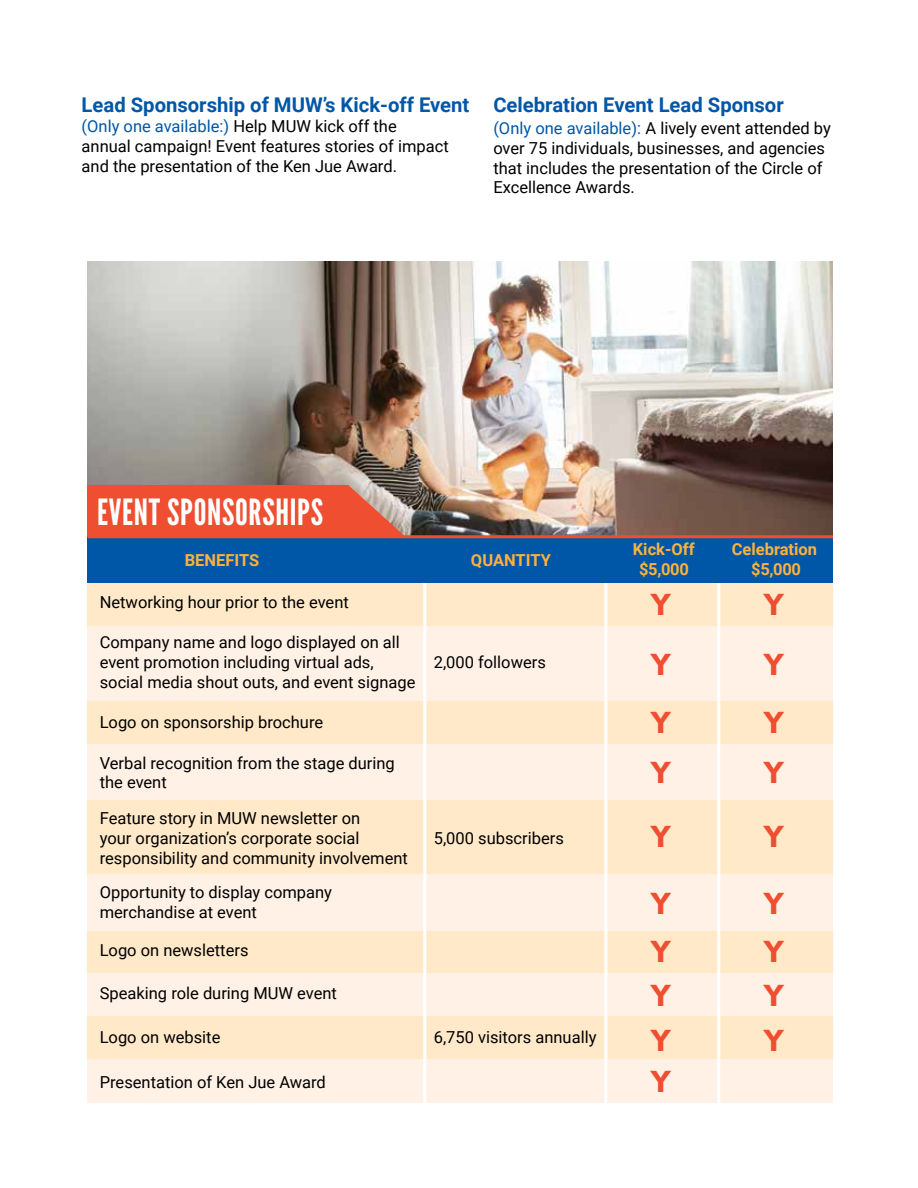
<style>
.page{position:relative;width:918px;height:1188px;background:#fff}
.page>*{position:absolute;margin:0;border:0;box-sizing:border-box;transform-origin:0 0}
.t1{font:36px "League Gothic";letter-spacing:.02em;color:#fff}
.t2{font:700 30px/58.9px "Akzidenz Grotesk BE";color:#f04e31;text-align:justify}
.t3{font:700 20.25px "Roboto";color:#0056a7}
.t4{font:16.5px/19.8px "Roboto";color:#000}
.t5{font:700 16.5px "Roboto";color:#fcb23d}
.s1{color:#0056a7}
</style>
<div class="page">
<div style="left:87px;top:1059px;width:745px;height:43px;background:#fff1e6"></div>
<img style="left:87px;top:261px;width:745px;height:274px">
<div style="left:87px;top:1016px;width:745px;height:43px;background:#ffe9c9"></div>
<div style="left:87px;top:973px;width:745px;height:43px;background:#fff1e6"></div>
<div style="left:87px;top:929px;width:745px;height:44px;background:#ffe9c9"></div>
<div style="left:87px;top:874px;width:745px;height:56px;background:#fff1e6"></div>
<div style="left:87px;top:799px;width:745px;height:75px;background:#ffe9c9"></div>
<div style="left:87px;top:743px;width:745px;height:57px;background:#fff1e6"></div>
<div style="left:87px;top:701px;width:745px;height:43px;background:#ffe9c9"></div>
<div style="left:87px;top:625px;width:745px;height:76px;background:#fff1e6"></div>
<div style="left:87px;top:582px;width:745px;height:43px;background:#ffe9c9"></div>
<hr style="left:423px;top:580px;width:3px;height:528px;background:#fff">
<hr style="left:604px;top:582px;width:3px;height:526px;background:#fff">
<hr style="left:717px;top:582px;width:3px;height:544px;background:#fff">
<div style="left:87px;top:537px;width:745px;height:46px;background:#0056a7"></div>
<div style="left:87px;top:485px;width:261px;height:52px;background:#f04e31"></div>
<svg style="left:348px;top:485px;width:57px;height:50px;background:#d27e6c"></svg>
<hr style="left:88px;top:535px;width:745px;height:3px;background:#f04e31">
<p class="t3" style="left:82px;top:91px;width:389px">Lead Sponsorship of MUW’s Kick-off Event</p>
<p class="t4" style="left:82px;top:116px;width:369px"><span class="s1">(Only one available:)</span> Help MUW kick off the annual campaign! Event features stories of impact and the presentation of the Ken Jue Award.</p>
<p class="t3" style="left:493px;top:91px;width:292px">Celebration Event Lead Sponsor</p>
<p class="t4" style="left:493px;top:118px;width:339px"><span class="s1">(Only one available):</span> A lively event attended by over 75 individuals, businesses, and agencies that includes the presentation of the Circle of Excellence Awards.</p>
<h1 class="t1" style="left:97px;top:491px;width:227px">EVENT SPONSORSHIPS</h1>
<p class="t5" style="left:185px;top:548px;width:76px">BENEFITS</p>
<p class="t5" style="left:471px;top:548px;width:81px">QUANTITY</p>
<p class="t4" style="left:100px;top:591px;width:251px">Networking hour prior to the event</p>
<p class="t4" style="left:100px;top:632px;width:317px">Company name and logo displayed on all event promotion including virtual ads, social media shout outs, and event signage</p>
<p class="t4" style="left:100px;top:712px;width:225px">Logo on sponsorship brochure</p>
<p class="t4" style="left:100px;top:752px;width:297px">Verbal recognition from the stage during the event</p>
<p class="t4" style="left:100px;top:808px;width:310px">Feature story in MUW newsletter on<br>your organization’s corporate social responsibility and community involvement</p>
<p class="t4" style="left:100px;top:882px;width:234px">Opportunity to display company merchandise at event</p>
<p class="t4" style="left:100px;top:939px;width:150px">Logo on newsletters</p>
<p class="t4" style="left:100px;top:983px;width:239px">Speaking role during MUW event</p>
<p class="t4" style="left:100px;top:1026px;width:122px">Logo on website</p>
<p class="t4" style="left:100px;top:1071px;width:228px">Presentation of Ken Jue Award</p>
<p class="t4" style="left:434px;top:652px;width:114px">2,000 followers</p>
<p class="t4" style="left:434px;top:828px;width:132px">5,000 subscribers</p>
<p class="t4" style="left:434px;top:1026px;width:164px">6,750 visitors annually</p>
<p class="t5" style="left:633px;top:538px;width:63px">Kick-Off</p>
<p class="t5" style="left:732px;top:538px;width:87px">Celebration</p>
<p class="t5" style="left:639px;top:558px;width:51px">$5,000</p>
<p class="t5" style="left:751px;top:558px;width:51px">$5,000</p>
<h2 class="t2" style="left:650px;top:576px;width:23px">Y Y Y</h2>
<h2 class="t2" style="left:763px;top:576px;width:23px">Y Y Y</h2>
<h2 class="t2" style="left:650px;top:743px;width:23px">Y</h2>
<h2 class="t2" style="left:763px;top:743px;width:23px">Y</h2>
<h2 class="t2" style="left:650px;top:807px;width:23px">Y</h2>
<h2 class="t2" style="left:763px;top:807px;width:23px">Y</h2>
<h2 class="t2" style="left:650px;top:879px;width:23px;line-height:48.6px">Y<br>Y</h2>
<h2 class="t2" style="left:650px;top:967px;width:23px">Y</h2>
<h2 class="t2" style="left:763px;top:879px;width:23px;line-height:48.6px">Y<br>Y</h2>
<h2 class="t2" style="left:763px;top:967px;width:23px">Y</h2>
<h2 class="t2" style="left:650px;top:1011px;width:23px">Y</h2>
<h2 class="t2" style="left:763px;top:1011px;width:23px">Y</h2>
<h2 class="t2" style="left:650px;top:1052px;width:23px">Y</h2>
</div>
